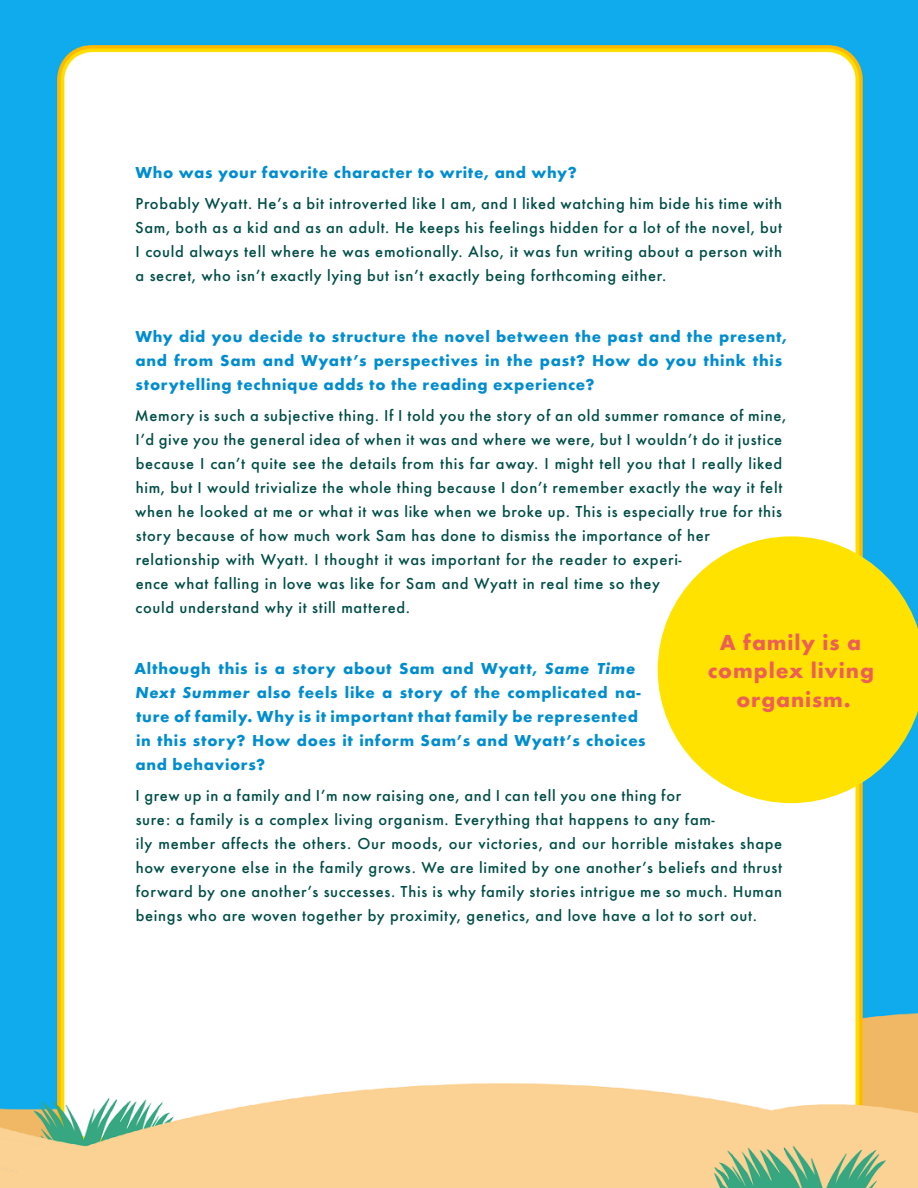
<style>
.page{position:relative;width:918px;height:1188px;background:#fff}
.page>*{position:absolute;margin:0;border:0;box-sizing:border-box;transform-origin:0 0}
.t1{font:700 22.5px/28.5px "Futura Round";letter-spacing:.04em;color:#ed5f56;text-align:center}
.t2{font:500 16.5px/24px "Futura Round";letter-spacing:.04em;color:#004e47}
.t3{font:700 16.5px/24px "Futura Round";letter-spacing:.04em;color:#008dd0}
.s1{font-style:italic}
</style>
<div class="page">
<img style="left:0;top:0;width:918px;height:1188px">
<svg style="left:658px;top:536px;width:260px;height:267px;background:#ece130"></svg>
<p class="t3" style="left:135px;top:159px;width:443px">Who was your favorite character to write, and why?</p>
<p class="t2" style="left:135px;top:190px;width:649px;text-align:justify">Probably Wyatt. He’s a bit introverted like I am, and I liked watching him bide his time with Sam, both as a kid and as an adult. He keeps his feelings hidden for a lot of the novel, but I could always tell where he was emotionally. Also, it was fun writing about a person with a secret, who isn’t exactly lying but isn’t exactly being forthcoming either.</p>
<p class="t3" style="left:135px;top:323px;width:653px">Why did you decide to structure the novel between the past and the present, and from Sam and Wyatt’s perspectives in the past? How do you think this storytelling technique adds to the reading experience?</p>
<p class="t2" style="left:135px;top:402px;width:653px">Memory is such a subjective thing. If I told you the story of an old summer romance of mine, I’d give you the general idea of when it was and where we were, but I wouldn’t do it justice because I can’t quite see the details from this far away. I might tell you that I really liked him, but I would trivialize the whole thing because I don’t remember exactly the way it felt when he looked at me or what it was like when we broke up. This is especially true for this story because of how much work Sam has done to dismiss the importance of her relationship with Wyatt. I thought it was important for the reader to experi-<br>ence what falling in love was like for Sam and Wyatt in real time so they<br>could understand why it still mattered.</p>
<p class="t1" style="left:708px;top:626px;width:168px">A family is a complex living organism.</p>
<p class="t3" style="left:135px;top:655px;width:513px">Although this is a story about Sam and Wyatt, <span class="s1">Same Time Next Summer</span> also feels like a story of the complicated na&shy;ture of family. Why is it important that family be represented in this story? How does it inform Sam’s and Wyatt’s choices and behaviors?</p>
<p class="t2" style="left:135px;top:782px;width:648px">I grew up in a family and I’m now raising one, and I can tell you one thing for<br>sure: a family is a complex living organism. Everything that happens to any fam-<br>ily member affects the others. Our moods, our victories, and our horrible mistakes shape how everyone else in the family grows. We are limited by one another’s beliefs and thrust forward by one another’s successes. This is why family stories intrigue me so much. Human beings who are woven together by proximity, genetics, and love have a lot to sort out.</p>
</div>
